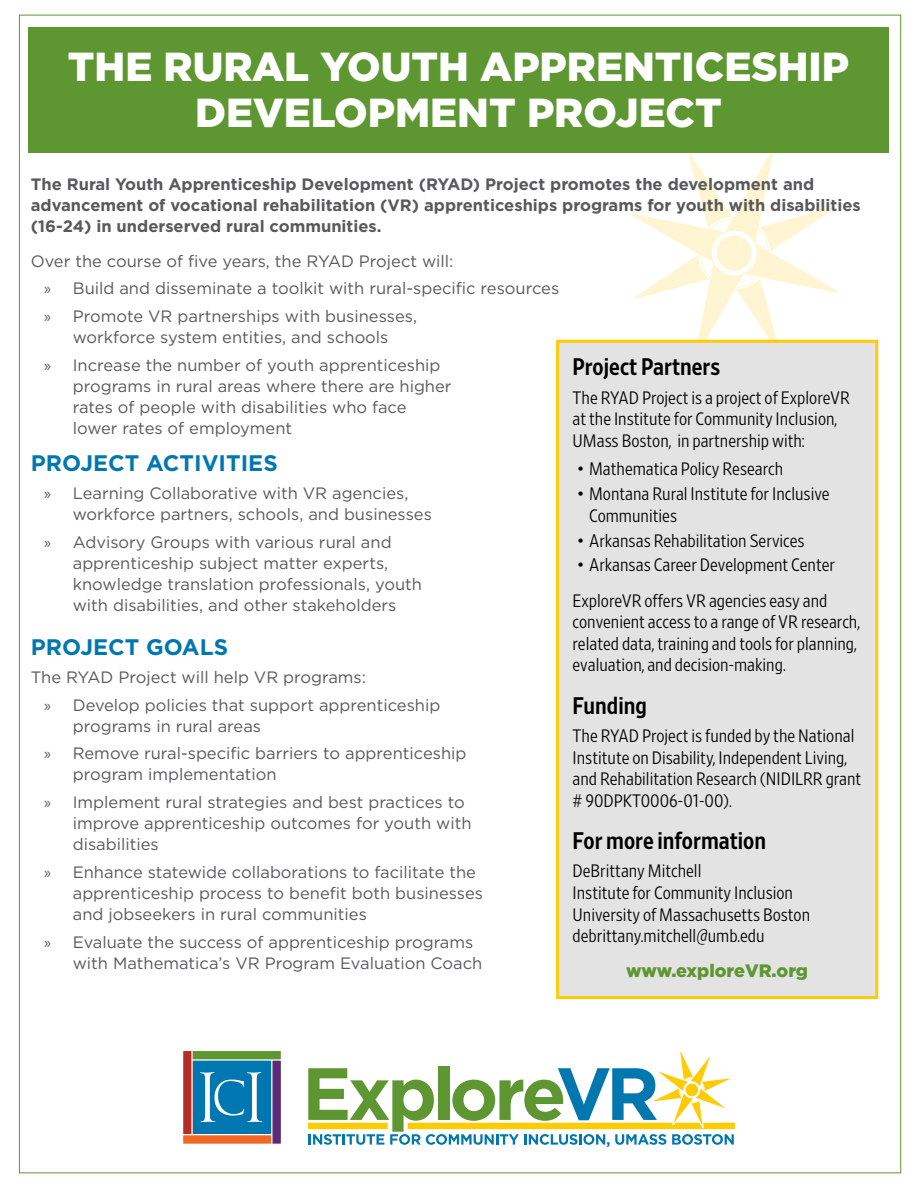
<style>
.page{position:relative;width:918px;height:1188px;background:#fff}
.page>*{position:absolute;margin:0;border:0;box-sizing:border-box;transform-origin:0 0}
.t1{font:900 40.5px/46.5px "Gotham HTF";color:#fff;text-align:center}
.sidebar_H1{font:24px "Retina Narrow Med";color:#000}
.sidebar_text{font:24px "Retina Narrow Med";color:#000}
.t2{font:700 22.5px "Gotham HTF";color:#0077b0}
.sidebar_text-2{font:300 18px/21.6px "Retina Narrow";color:#000}
.t3{font:900 18px "Gotham HTF";color:#5e9732}
.body_text{font:16.5px/21px "Gotham HTF";color:#58595b}
.intro_text{font:700 16.5px/21px "Gotham HTF";color:#58595b}
.s1{font-family:"Myriad Pro"}
</style>
<div class="page">
<svg style="left:632px;top:152px;width:205px;height:188px"></svg>
<div style="left:408px;top:1123px;width:327px;height:6px;background:#ffcb05"></div>
<svg style="left:183px;top:1051px;width:98px;height:94px;background:#548198"></svg>
<svg style="left:308px;top:1052px;width:426px;height:95px"></svg>
<div style="left:28px;top:27px;width:861px;height:125px;background:#5e9732"></div>
<div style="left:558px;top:341px;width:319px;height:657px;background:#e4e3e3"></div>
<div style="left:556px;top:340px;width:322px;height:659px;border:3px solid #ffcb05"></div>
<p class="t1" style="left:68px;top:42px;width:783px">THE RURAL YOUTH APPRENTICESHIP<br>DEVELOPMENT PROJECT</p>
<p class="intro_text" style="left:31px;top:173px;width:831px">The Rural Youth Apprenticeship Development (RYAD) Project promotes the development and advancement of vocational rehabilitation (VR) apprenticeships programs for youth with disabilities (16-24) in underserved rural communities.</p>
<p class="body_text" style="left:31px;top:250px;width:424px">Over the course of five years, the RYAD Project will:</p>
<p class="body_text" style="left:44px;top:278px;width:516px"><span class="s1">»</span> Build and disseminate a toolkit with rural-specific resources</p>
<p class="body_text" style="left:44px;top:305px;width:374px;text-align:center"><span class="s1">»</span> Promote VR partnerships with businesses, workforce system entities, and schools</p>
<p class="body_text" style="left:73px;top:354px;width:380px;text-indent:-28px"><span class="s1">»</span> Increase the number of youth apprenticeship programs in rural areas where there are higher rates of people with disabilities who face lower rates of employment</p>
<h1 class="t2" style="left:31px;top:450px;width:249px">PROJECT ACTIVITIES</h1>
<p class="body_text" style="left:73px;top:482px;width:361px;text-indent:-28px"><span class="s1">»</span> Learning Collaborative with VR agencies, workforce partners, schools, and businesses</p>
<p class="body_text" style="left:73px;top:531px;width:351px;text-indent:-28px"><span class="s1">»</span> Advisory Groups with various rural and apprenticeship subject matter experts, knowledge translation professionals, youth with disabilities, and other stakeholders</p>
<h1 class="t2" style="left:31px;top:634px;width:199px">PROJECT GOALS</h1>
<p class="body_text" style="left:31px;top:666px;width:337px">The RYAD Project will help VR programs:</p>
<p class="body_text" style="left:73px;top:694px;width:369px;text-indent:-28px"><span class="s1">»</span> Develop policies that support apprenticeship programs in rural areas</p>
<p class="body_text" style="left:73px;top:743px;width:395px;text-indent:-28px"><span class="s1">»</span> Remove rural-specific barriers to apprenticeship program implementation</p>
<p class="body_text" style="left:73px;top:791px;width:400px;text-indent:-28px"><span class="s1">»</span> Implement rural strategies and best practices to improve apprenticeship outcomes for youth with disabilities</p>
<p class="body_text" style="left:73px;top:861px;width:412px;text-indent:-28px"><span class="s1">»</span> Enhance statewide collaborations to facilitate the apprenticeship process to benefit both businesses and jobseekers in rural communities</p>
<p class="body_text" style="left:73px;top:931px;width:411px;text-indent:-28px"><span class="s1">»</span> Evaluate the success of apprenticeship programs with Mathematica’s VR Program Evaluation Coach</p>
<h1 class="sidebar_H1" style="left:573px;top:352px;width:149px">Project Partners</h1>
<p class="sidebar_text-2" style="left:573px;top:387px;width:279px">The RYAD Project is a project of ExploreVR at the Institute for Community Inclusion,<br>UMass Boston, in partnership with:</p>
<p class="sidebar_text-2" style="left:577px;top:458px;width:208px">• Mathematica Policy Research</p>
<p class="sidebar_text-2" style="left:589px;top:483px;width:242px;text-indent:-12px">• Montana Rural Institute for Inclusive<br>Communities</p>
<p class="sidebar_text-2" style="left:577px;top:529px;width:229px">• Arkansas Rehabilitation Services</p>
<p class="sidebar_text-2" style="left:577px;top:554px;width:259px">• Arkansas Career Development Center</p>
<p class="sidebar_text-2" style="left:573px;top:589px;width:289px">ExploreVR offers VR agencies easy and convenient access to a range of VR research, related data, training and tools for planning, evaluation, and decision-making.</p>
<p class="sidebar_text" style="left:573px;top:690px;width:76px">Funding</p>
<p class="sidebar_text-2" style="left:573px;top:725px;width:290px">The RYAD Project is funded by the National Institute on Disability, Independent Living, and Rehabilitation Research (NIDILRR grant # 90DPKT0006-01-00).</p>
<h1 class="sidebar_H1" style="left:573px;top:825px;width:195px">For more information</h1>
<p class="sidebar_text-2" style="left:573px;top:860px;width:130px">DeBrittany Mitchell</p>
<p class="sidebar_text-2" style="left:573px;top:882px;width:222px">Institute for Community Inclusion</p>
<p class="sidebar_text-2" style="left:573px;top:903px;width:239px">University of Massachusetts Boston</p>
<p class="sidebar_text-2" style="left:573px;top:925px;width:194px">debrittany.mitchell@umb.edu</p>
<p class="t3" style="left:626px;top:961px;width:183px">www.exploreVR.org</p>
</div>
